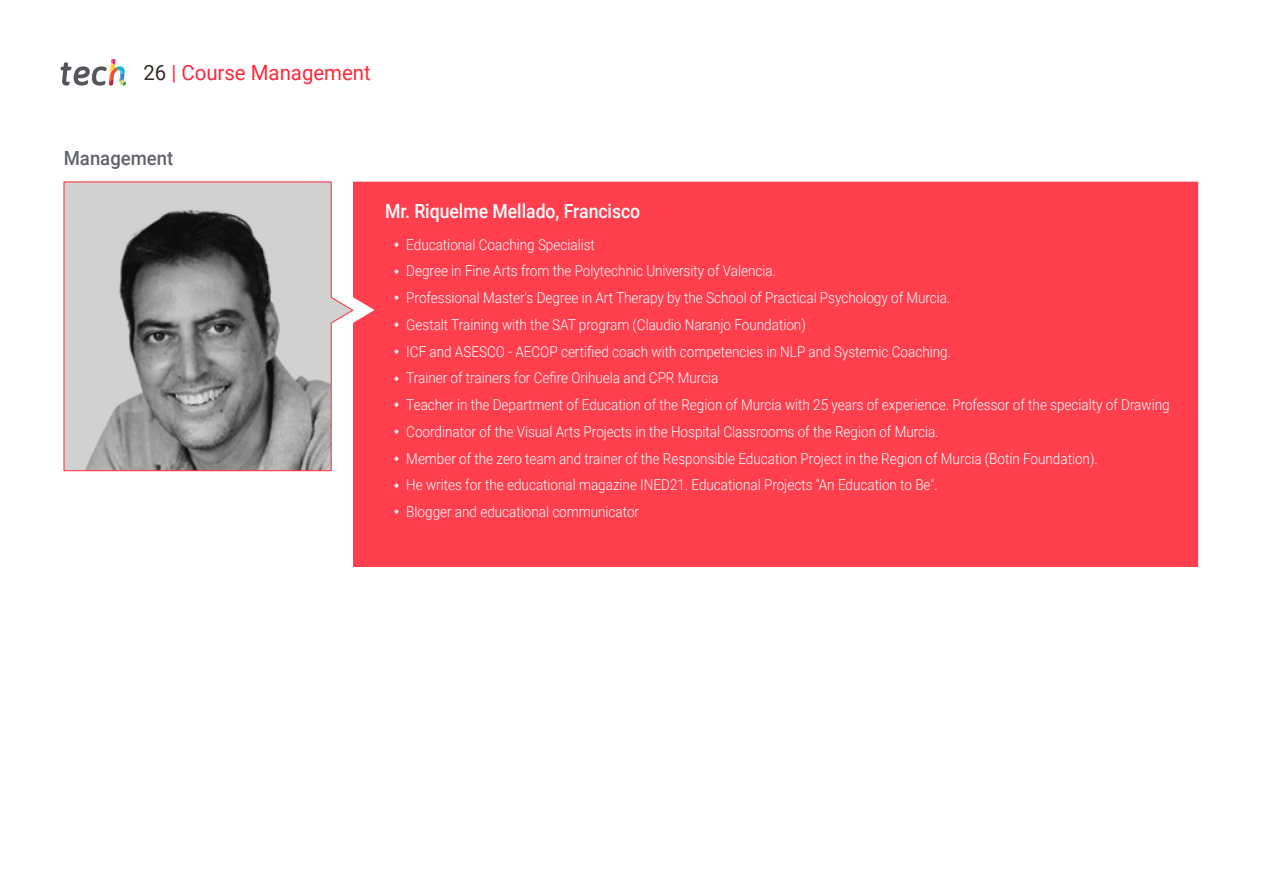
<style>
.page{position:relative;width:1263px;height:893px;background:#fff}
.page>*{position:absolute;margin:0;border:0;box-sizing:border-box;transform-origin:0 0}
.t1{font:21px "Roboto";color:#ff293a}
.t2{font:500 19.5px "Roboto";color:#fff;scale:.9 1}
.t3{font:500 19.5px "Roboto";color:#61646a;scale:.95 1}
.t4{font:300 15px/26.7px "Roboto";color:#fff;scale:.9 1}
.s1{color:#312e20}
</style>
<div class="page">
<svg style="left:61px;top:59px;width:65px;height:27px"></svg>
<div style="left:353px;top:182px;width:845px;height:385px;background:#ff3e4e"></div>
<svg style="left:64px;top:182px;width:289px;height:289px;background:#a5a3a3"></svg>
<svg style="left:394px;top:242px;width:5px;height:5px"></svg>
<svg style="left:394px;top:269px;width:5px;height:5px"></svg>
<svg style="left:394px;top:296px;width:5px;height:5px"></svg>
<svg style="left:394px;top:322px;width:5px;height:5px"></svg>
<svg style="left:394px;top:349px;width:5px;height:5px"></svg>
<svg style="left:394px;top:376px;width:5px;height:5px"></svg>
<svg style="left:394px;top:403px;width:5px;height:5px"></svg>
<svg style="left:394px;top:429px;width:5px;height:5px"></svg>
<svg style="left:394px;top:456px;width:5px;height:5px"></svg>
<svg style="left:394px;top:483px;width:5px;height:5px"></svg>
<svg style="left:394px;top:510px;width:5px;height:5px"></svg>
<h1 class="t1" style="left:144px;top:57px;width:229px"><span class="s1">26</span> | Course Management</h1>
<h2 class="t3" style="left:64px;top:144px;width:117px">Management</h2>
<h2 class="t2" style="left:385px;top:197px;width:285px">Mr. Riquelme Mellado, Francisco</h2>
<p class="t4" style="left:406px;top:230px;width:850px">Educational Coaching Specialist<br>Degree in Fine Arts from the Polytechnic University of Valencia.<br>Professional Master's Degree in Art Therapy by the School of Practical Psychology of Murcia.<br>Gestalt Training with the SAT program (Claudio Naranjo Foundation)<br>ICF and ASESCO - AECOP certified coach with competencies in NLP and Systemic Coaching.<br>Trainer of trainers for Cefire Orihuela and CPR Murcia<br>Teacher in the Department of Education of the Region of Murcia with 25 years of experience. Professor of the specialty of Drawing Coordinator of the Visual Arts Projects in the Hospital Classrooms of the Region of Murcia.<br>Member of the zero team and trainer of the Responsible Education Project in the Region of Murcia (Botín Foundation).<br>He writes for the educational magazine INED21. Educational Projects "An Education to Be".<br>Blogger and educational communicator</p>
</div>
